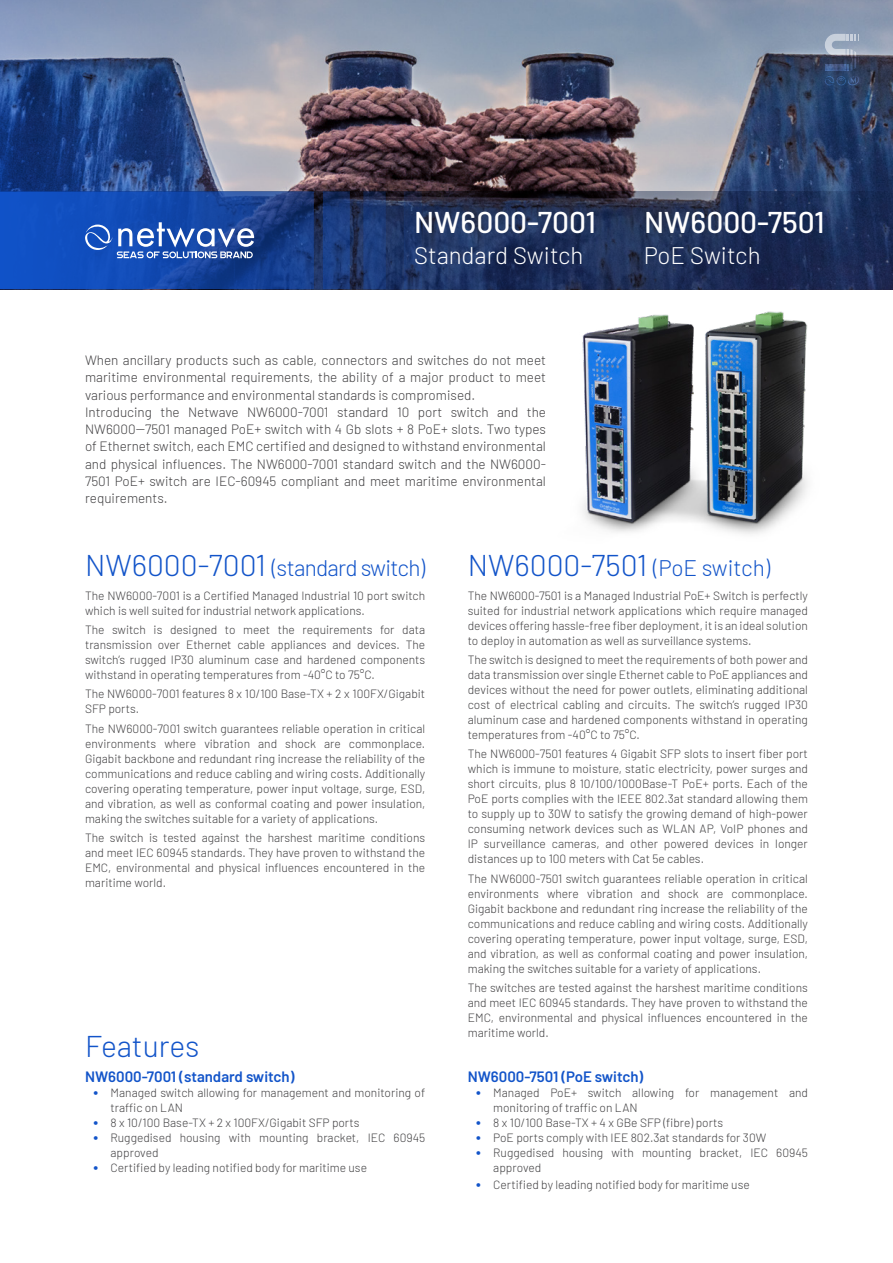
<style>
.page{position:relative;width:893px;height:1263px;background:#fff}
.page>*{position:absolute;margin:0;border:0;box-sizing:border-box;transform-origin:0 0}
.t1{font:300 30px "Barlow";color:#1254c9}
.t2{font:500 30px "Barlow";color:#fff}
.t3{font:300 24px "Barlow";color:#fff}
.t4{font:300 22.5px "Barlow";letter-spacing:-.03em;color:#1254c9}
.t5{font:600 15px "Barlow";color:#1254c9}
.t6{font:300 13.5px/17.2px "Barlow";color:#414042}
.t7{font:300 12px/15px "Barlow";color:#414042;text-align:justify}
.s1{font-size:30px}
.s2{font-weight:600;font-size:15px;color:#1254c9}
.s3{font-size:22.5px}
</style>
<div class="page">
<img style="left:0;top:0;width:893px;height:191px">
<svg style="left:453px;top:191px;width:440px;height:98px;background:#202f55"></svg>
<svg style="left:0;top:191px;width:453px;height:98px;background:#1f4797"></svg>
<svg style="left:825px;top:34px;width:34px;height:51px;background:#687894"></svg>
<img style="left:539px;top:258px;width:297px;height:276px">
<h1 class="t2" style="left:414px;top:200px;width:183px">NW6000-7001</h1>
<h1 class="t2" style="left:644px;top:200px;width:182px">NW6000-7501</h1>
<h2 class="t3" style="left:414px;top:238px;width:171px">Standard Switch</h2>
<h2 class="t3" style="left:644px;top:238px;width:118px">PoE Switch</h2>
<p class="t6" style="left:85px;top:351px;width:462px">When ancillary products such as cable, connectors and switches do not meet maritime environmental requirements, the ability of a major product to meet various performance and environmental standards is compromised.<br>Introducing the Netwave NW6000-7001 standard 10 port switch and the NW6000-‑7501 managed PoE+ switch with 4 Gb slots + 8 PoE+ slots. Two types of Ethernet switch, each EMC certified and designed to withstand environmental and physical influences. The NW6000-7001 standard switch and the NW6000- 7501 PoE+ switch are IEC-60945 compliant and meet maritime environmental requirements.</p>
<h3 class="t4" style="left:85px;top:552px;width:342px"><span class="s1">NW6000-7001</span> (standard switch)</h3>
<p class="t7" style="left:85px;top:587px;width:342px">The NW6000-7001 is a Certified Managed Industrial 10 port switch which is well suited for industrial network applications.</p>
<p class="t7" style="left:85px;top:621px;width:342px">The switch is designed to meet the requirements for data transmission over Ethernet cable appliances and devices. The switch’s rugged IP30 aluminum case and hardened components withstand in operating temperatures from -40°C to 75°C.</p>
<p class="t7" style="left:85px;top:686px;width:342px">The NW6000-7001 features 8 x 10/100 Base-TX + 2 x 100FX/Gigabit<br>SFP ports.</p>
<p class="t7" style="left:85px;top:720px;width:342px">The NW6000-7001 switch guarantees reliable operation in critical environments where vibration and shock are commonplace.<br>Gigabit backbone and redundant ring increase the reliability of the communications and reduce cabling and wiring costs. Additionally covering operating temperature, power input voltage, surge, ESD, and vibration, as well as conformal coating and power insulation, making the switches suitable for a variety of applications.</p>
<p class="t7" style="left:85px;top:829px;width:342px">The switch is tested against the harshest maritime conditions and meet IEC 60945 standards. They have proven to withstand the EMC, environmental and physical influences encountered in the maritime world.</p>
<h1 class="t1" style="left:85px;top:1024px;width:116px">Features</h1>
<p class="t5" style="left:85px;top:1066px;width:211px">NW6000-7001 (standard switch)</p>
<p class="t7" style="left:111px;top:1084px;width:316px;text-indent:-17px"><span class="s2">•</span> Managed switch allowing for management and monitoring of traffic on LAN</p>
<p class="t7" style="left:94px;top:1114px;width:267px"><span class="s2">•</span> 8 x 10/100 Base-TX + 2 x 100FX/Gigabit SFP ports</p>
<p class="t7" style="left:111px;top:1129px;width:316px;text-indent:-17px"><span class="s2">•</span> Ruggedised housing with mounting bracket, IEC 60945 approved</p>
<p class="t7" style="left:94px;top:1159px;width:275px"><span class="s2">•</span> Certified by leading notified body for maritime use</p>
<h1 class="t1" style="left:468px;top:544px;width:304px">NW6000-7501 <span class="s3">(PoE switch)</span></h1>
<p class="t7" style="left:468px;top:587px;width:342px">The NW6000-7501 is a Managed Industrial PoE+ Switch is perfectly suited for industrial network applications which require managed devices offering hassle-free fiber deployment, it is an ideal solution to deploy in automation as well as surveillance systems.</p>
<p class="t7" style="left:468px;top:651px;width:342px">The switch is designed to meet the requirements of both power and data transmission over single Ethernet cable to PoE appliances and devices without the need for power outlets, eliminating additional cost of electrical cabling and circuits. The switch’s rugged IP30 aluminum case and hardened components withstand in operating temperatures from -40°C to 75°C.</p>
<p class="t7" style="left:468px;top:746px;width:342px">The NW6000-7501 features 4 Gigabit SFP slots to insert fiber port which is immune to moisture, static electricity, power surges and short circuits, plus 8 10/100/1000Base-T PoE+ ports. Each of the PoE ports complies with the IEEE 802.3at standard allowing them to supply up to 30W to satisfy the growing demand of high-power consuming network devices such as WLAN AP, VoIP phones and IP surveillance cameras, and other powered devices in longer distances up to 100 meters with Cat 5e cables.</p>
<p class="t7" style="left:468px;top:870px;width:342px">The NW6000-7501 switch guarantees reliable operation in critical environments where vibration and shock are commonplace.<br>Gigabit backbone and redundant ring increase the reliability of the communications and reduce cabling and wiring costs. Additionally covering operating temperature, power input voltage, surge, ESD, and vibration, as well as conformal coating and power insulation, making the switches suitable for a variety of applications.</p>
<p class="t7" style="left:468px;top:979px;width:342px">The switches are tested against the harshest maritime conditions and meet IEC 60945 standards. They have proven to withstand the EMC, environmental and physical influences encountered in the maritime world.</p>
<p class="t5" style="left:468px;top:1066px;width:177px">NW6000-7501 (PoE switch)</p>
<p class="t7" style="left:493px;top:1084px;width:316px;text-indent:-17px"><span class="s2">•</span> Managed PoE+ switch allowing for management and monitoring of traffic on LAN</p>
<p class="t7" style="left:476px;top:1114px;width:249px"><span class="s2">•</span> 8 x 10/100 Base-TX + 4 x GBe SFP (fibre) ports</p>
<p class="t7" style="left:476px;top:1129px;width:292px"><span class="s2">•</span> PoE ports comply with IEE 802.3at standards for 30W</p>
<p class="t7" style="left:493px;top:1144px;width:316px;text-indent:-17px"><span class="s2">•</span> Ruggedised housing with mounting bracket, IEC 60945 approved</p>
<p class="t7" style="left:476px;top:1176px;width:275px"><span class="s2">•</span> Certified by leading notified body for maritime use</p>
</div>
